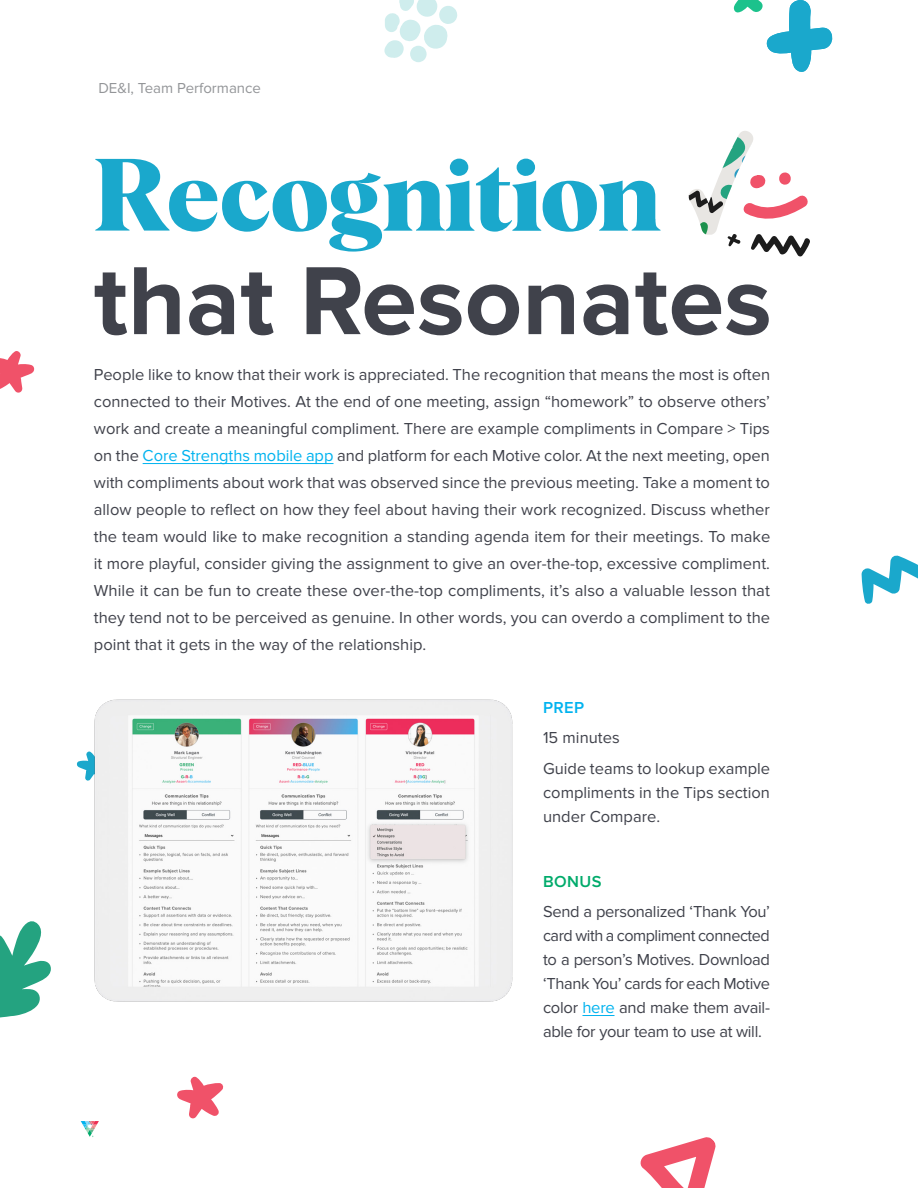
<style>
.page{position:relative;width:918px;height:1188px;background:#fff}
.page>*{position:absolute;margin:0;border:0;box-sizing:border-box;transform-origin:0 0}
.t1{font:700 100.2px "Proxima Nova";color:#40424b}
.t2{font:700 100.2px "Albra";color:#1aa8cc}
.t3{font:16.5px/27px "Proxima Nova";color:#40424b;text-align:justify}
.t4{font:600 16.5px "Proxima Nova";letter-spacing:.025em;color:#00ab6b}
.t5{font:600 16.5px "Proxima Nova";color:#00b3ef}
.t6{font:15px "Proxima Nova";color:#939598}
.s1{color:#00b3ef}
</style>
<div class="page">
<svg style="left:81px;top:1121px;width:18px;height:16px"></svg>
<svg style="left:77px;top:751px;width:12px;height:30px"></svg>
<hr style="left:143px;top:463px;width:191px;height:1px;background:#00b3ef">
<img style="left:89px;top:699px;width:424px;height:303px">
<hr style="left:582px;top:1015px;width:33px;height:1px;background:#00b3ef">
<svg style="left:384px;top:0;width:73px;height:62px"></svg>
<svg style="left:640px;top:1137px;width:76px;height:51px"></svg>
<svg style="left:861px;top:555px;width:57px;height:49px"></svg>
<svg style="left:733px;top:0;width:100px;height:72px"></svg>
<svg style="left:0;top:351px;width:35px;height:42px"></svg>
<svg style="left:177px;top:1076px;width:47px;height:43px"></svg>
<svg style="left:0;top:921px;width:51px;height:97px"></svg>
<svg style="left:689px;top:131px;width:121px;height:126px"></svg>
<p class="t6" style="left:98px;top:79px;width:164px">DE&amp;I, Team Performance</p>
<h1 class="t2" style="left:94px;top:122px;width:568px">Recognition</h1>
<h1 class="t1" style="left:94px;top:243px;width:679px">that Resonates</h1>
<p class="t3" style="left:94px;top:362px;width:678px">People like to know that their work is appreciated. The recognition that means the most is often connected to their Motives. At the end of one meeting, assign “homework” to observe others’ work and create a meaningful compliment. There are example compliments in Compare &gt; Tips on the <span class="s1">Core Strengths mobile app</span> and platform for each Motive color. At the next meeting, open with compliments about work that was observed since the previous meeting. Take a moment to allow people to reflect on how they feel about having their work recognized. Discuss whether the team would like to make recognition a standing agenda item for their meetings. To make it more playful, consider giving the assignment to give an over-the-top, excessive compliment.<br>While it can be fun to create these over-the-top compliments, it’s also a valuable lesson that they tend not to be perceived as genuine. In other words, you can overdo a compliment to the point that it gets in the way of the relationship.</p>
<p class="t5" style="left:543px;top:698px;width:43px">PREP</p>
<p class="t3" style="left:543px;top:723px;width:229px;line-height:30.8px">15 minutes<br>Guide teams to lookup example</p>
<p class="t3" style="left:543px;top:781px;width:228px;line-height:24px">compliments in the Tips section under Compare.</p>
<p class="t4" style="left:543px;top:872px;width:60px">BONUS</p>
<p class="t3" style="left:543px;top:900px;width:228px;line-height:24px">Send a personalized ‘Thank You’ card with a compliment connected to a person’s Motives. Download ‘Thank You’ cards for each Motive color <span class="s1">here</span> and make them avail&shy;able for your team to use at will.</p>
</div>
